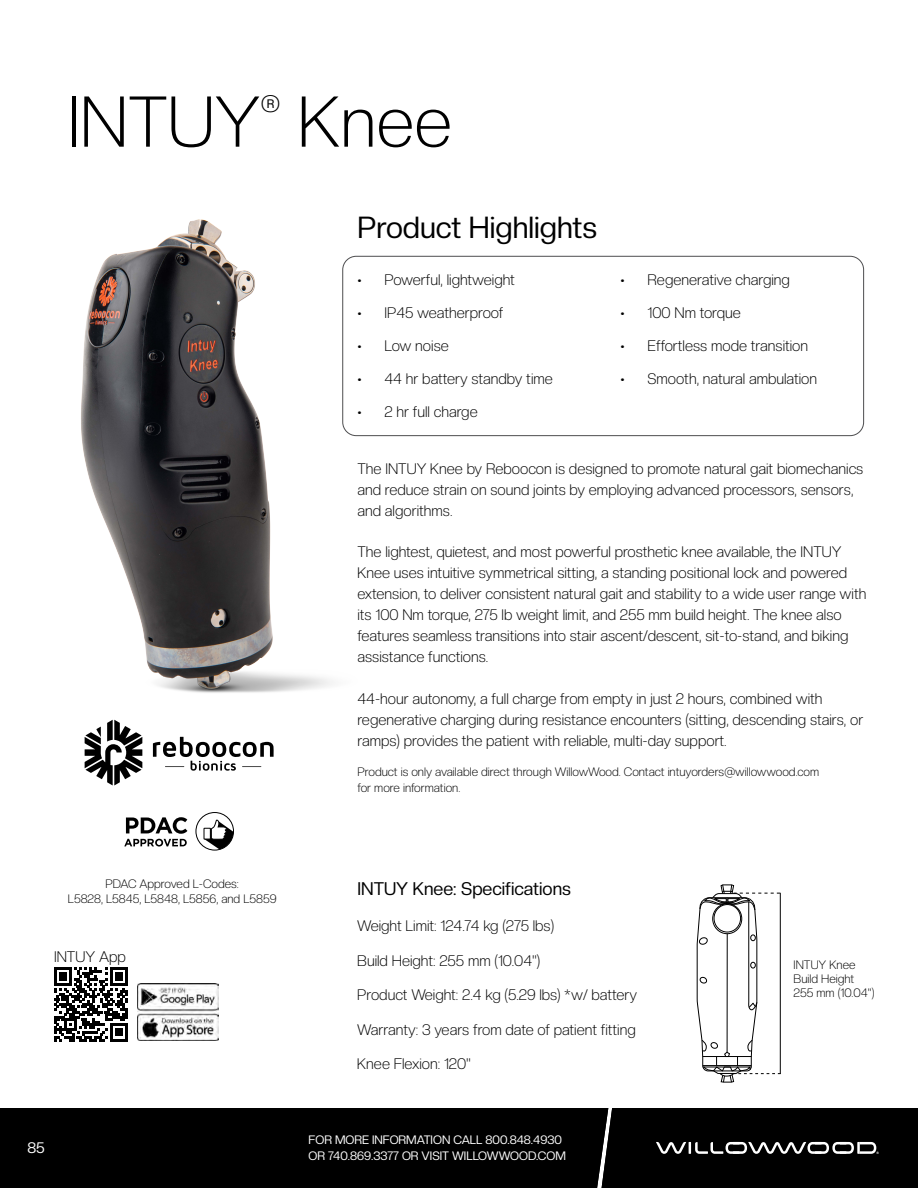
<style>
.page{position:relative;width:918px;height:1188px;background:#fff}
.page>*{position:absolute;margin:0;border:0;box-sizing:border-box;transform-origin:0 0}
.t1{font:300 70.5px "Creato Display";color:#000}
.t2{font:30px "Creato Display";color:#000}
.t3{font:18px "Creato Display";color:#000}
.t4{font:300 15.15px "Creato Display";color:#000}
.t5{font:300 15px/21px "Creato Display";color:#000}
.t6{font:15px "Creato Display";color:#fff}
.t7{font:300 12px/14.4px "Creato Display";color:#000}
.t8{font:12px/16.5px "Creato Display";color:#fff}
</style>
<div class="page">
<div style="left:0;top:1108px;width:600px;height:80px;background:#000"></div>
<svg style="left:600px;top:1108px;width:318px;height:80px;background:#0e0e0e"></svg>
<div style="left:342px;top:256px;width:522px;height:180px;border:1px solid #4d4d4f;border-radius:14px"></div>
<img style="left:81px;top:219px;width:287px;height:474px">
<svg style="left:153px;top:737px;width:121px;height:34px"></svg>
<svg style="left:85px;top:720px;width:57px;height:65px"></svg>
<svg style="left:697px;top:884px;width:84px;height:199px"></svg>
<div style="left:196px;top:812px;width:38px;height:38px;border:1px solid #000;border-radius:50%"></div>
<svg style="left:124px;top:817px;width:63px;height:30px"></svg>
<svg style="left:204px;top:819px;width:30px;height:31px"></svg>
<svg style="left:54px;top:968px;width:74px;height:73px"></svg>
<img style="left:137px;top:984px;width:82px;height:56px">
<h1 class="t1" style="left:68px;top:80px;width:386px">INTUY<sup>®</sup> Knee</h1>
<h2 class="t2" style="left:357px;top:210px;width:241px">Product Highlights</h2>
<p class="t5" style="left:357px;top:269px;width:159px">• Powerful, lightweight</p>
<p class="t5" style="left:357px;top:302px;width:147px">• IP45 weatherproof</p>
<p class="t5" style="left:357px;top:335px;width:93px">• Low noise</p>
<p class="t5" style="left:357px;top:368px;width:197px">• 44 hr battery standby time</p>
<p class="t5" style="left:357px;top:401px;width:122px">• 2 hr full charge</p>
<p class="t5" style="left:621px;top:269px;width:171px">• Regenerative charging</p>
<p class="t5" style="left:621px;top:302px;width:122px">• 100 Nm torque</p>
<p class="t5" style="left:621px;top:335px;width:189px">• Effortless mode transition</p>
<p class="t5" style="left:621px;top:368px;width:198px">• Smooth, natural ambulation</p>
<p class="t7" style="left:68px;top:877px;width:210px;text-align:center">PDAC Approved L-Codes:<br>L5828, L5845, L5848, L5856, and L5859</p>
<p class="t4" style="left:54px;top:948px;width:74px">INTUY App</p>
<p class="t5" style="left:357px;top:458px;width:507px">The INTUY Knee by Reboocon is designed to promote natural gait biomechanics and reduce strain on sound joints by employing advanced processors, sensors, and algorithms.</p>
<p class="t5" style="left:357px;top:541px;width:510px">The lightest, quietest, and most powerful prosthetic knee available, the INTUY Knee uses intuitive symmetrical sitting, a standing positional lock and powered extension, to deliver consistent natural gait and stability to a wide user range with its 100 Nm torque, 275 lb weight limit, and 255 mm build height. The knee also features seamless transitions into stair ascent/descent, sit-to-stand, and biking assistance functions.</p>
<p class="t5" style="left:357px;top:688px;width:507px">44-hour autonomy, a full charge from empty in just 2 hours, combined with regenerative charging during resistance encounters (sitting, descending stairs, or ramps) provides the patient with reliable, multi-day support.</p>
<p class="t7" style="left:357px;top:763px;width:463px;line-height:16.5px">Product is only available direct through WillowWood. Contact intuyorders@willowwood.com for more information.</p>
<p class="t3" style="left:357px;top:878px;width:215px">INTUY Knee: Specifications</p>
<p class="t5" style="left:357px;top:915px;width:198px">Weight Limit: 124.74 kg (275 lbs)</p>
<p class="t5" style="left:357px;top:950px;width:185px">Build Height: 255 mm (10.04")</p>
<p class="t5" style="left:357px;top:984px;width:281px">Product Weight: 2.4 kg (5.29 lbs) *w/ battery</p>
<p class="t5" style="left:357px;top:1019px;width:280px">Warranty: 3 years from date of patient fitting</p>
<p class="t5" style="left:357px;top:1053px;width:115px">Knee Flexion: 120"</p>
<p class="t7" style="left:794px;top:957px;width:82px">INTUY Knee<br>Build Height<br>255 mm (10.04")</p>
<p class="t6" style="left:27px;top:1139px;width:19px">85</p>
<p class="t8" style="left:309px;top:1131px;width:259px">FOR MORE INFORMATION CALL 800.848.4930<br>OR 740.869.3377 OR VISIT WILLOWWOOD.COM</p>
</div>
